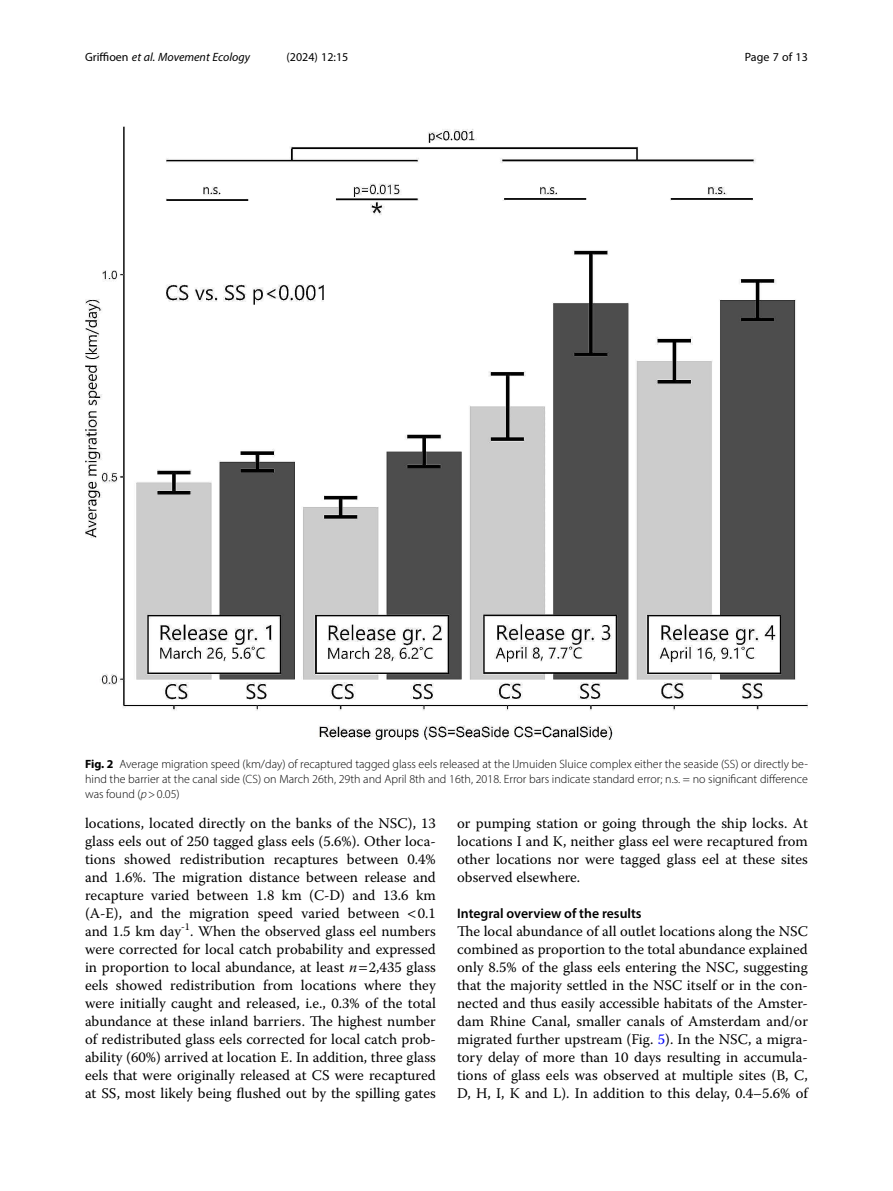
<style>
.page{position:relative;width:893px;height:1191px;background:#fff}
.page>*{position:absolute;margin:0;border:0;box-sizing:border-box;transform-origin:0 0}
.Body_Text{font:14.7px/18px "Warnock Pro";color:#000;text-align:justify}
.Head_2{font:600 13.8px "Myriad Pro";color:#000}
.Figure_Caption{font:300 12px/15px "Myriad Pro";color:#000;text-align:justify}
.t1{font:italic 12px "Myriad Pro";color:#000}
.t2{font:12px "Myriad Pro";color:#000}
.s1{font-style:normal}
.s2{font-weight:700}
.s3{font-style:italic}
.s4{color:#00f}
</style>
<div class="page">
<img style="left:85px;top:126px;width:723px;height:614px">
<p class="t1" style="left:85px;top:50px;width:167px"><span class="s1">Griffioen</span> et al. Movement Ecology</p>
<p class="t2" style="left:286px;top:50px;width:63px">(2024) 12:15</p>
<p class="t2" style="left:745px;top:50px;width:65px">Page 7 of 13</p>
<p class="Figure_Caption" style="left:85px;top:756px;width:724px"><span class="s2">Fig. 2</span> Average migration speed (km/day) of recaptured tagged glass eels released at the IJmuiden Sluice complex either the seaside (SS) or directly be&shy;hind the barrier at the canal side (CS) on March 26th, 29th and April 8th and 16th, 2018. Error bars indicate standard error; n.s. = no significant difference was found (<span class="s3">p</span>&gt;0.05)</p>
<p class="Body_Text" style="left:85px;top:814px;width:352px">locations, located directly on the banks of the NSC), 13 glass eels out of 250 tagged glass eels (5.6%). Other loca&shy;tions showed redistribution recaptures between 0.4% and 1.6%. The migration distance between release and recapture varied between 1.8 km (C-D) and 13.6 km (A-E), and the migration speed varied between 0.1 and 1.5 km day<sup>-1</sup>. When the observed glass eel numbers were corrected for local catch probability and expressed in proportion to local abundance, at least <span class="s3">n</span> 2,435 glass eels showed redistribution from locations where they were initially caught and released, i.e., 0.3% of the total abundance at these inland barriers. The highest number of redistributed glass eels corrected for local catch prob&shy;ability (60%) arrived at location E. In addition, three glass eels that were originally released at CS were recaptured at SS, most likely being flushed out by the spilling gates</p>
<p class="Body_Text" style="left:457px;top:814px;width:352px">or pumping station or going through the ship locks. At locations I and K, neither glass eel were recaptured from other locations nor were tagged glass eel at these sites observed elsewhere.</p>
<p class="Head_2" style="left:457px;top:905px;width:186px">Integral overview of the results</p>
<p class="Body_Text" style="left:457px;top:922px;width:352px">The local abundance of all outlet locations along the NSC combined as proportion to the total abundance explained only 8.5% of the glass eels entering the NSC, suggesting that the majority settled in the NSC itself or in the con&shy;nected and thus easily accessible habitats of the Amster&shy;dam Rhine Canal, smaller canals of Amsterdam and/or migrated further upstream (Fig. <span class="s4">5</span>). In the NSC, a migra&shy;tory delay of more than 10 days resulting in accumula&shy;tions of glass eels was observed at multiple sites (B, C, D, H, I, K and L). In addition to this delay, 0.4–5.6% of</p>
</div>
